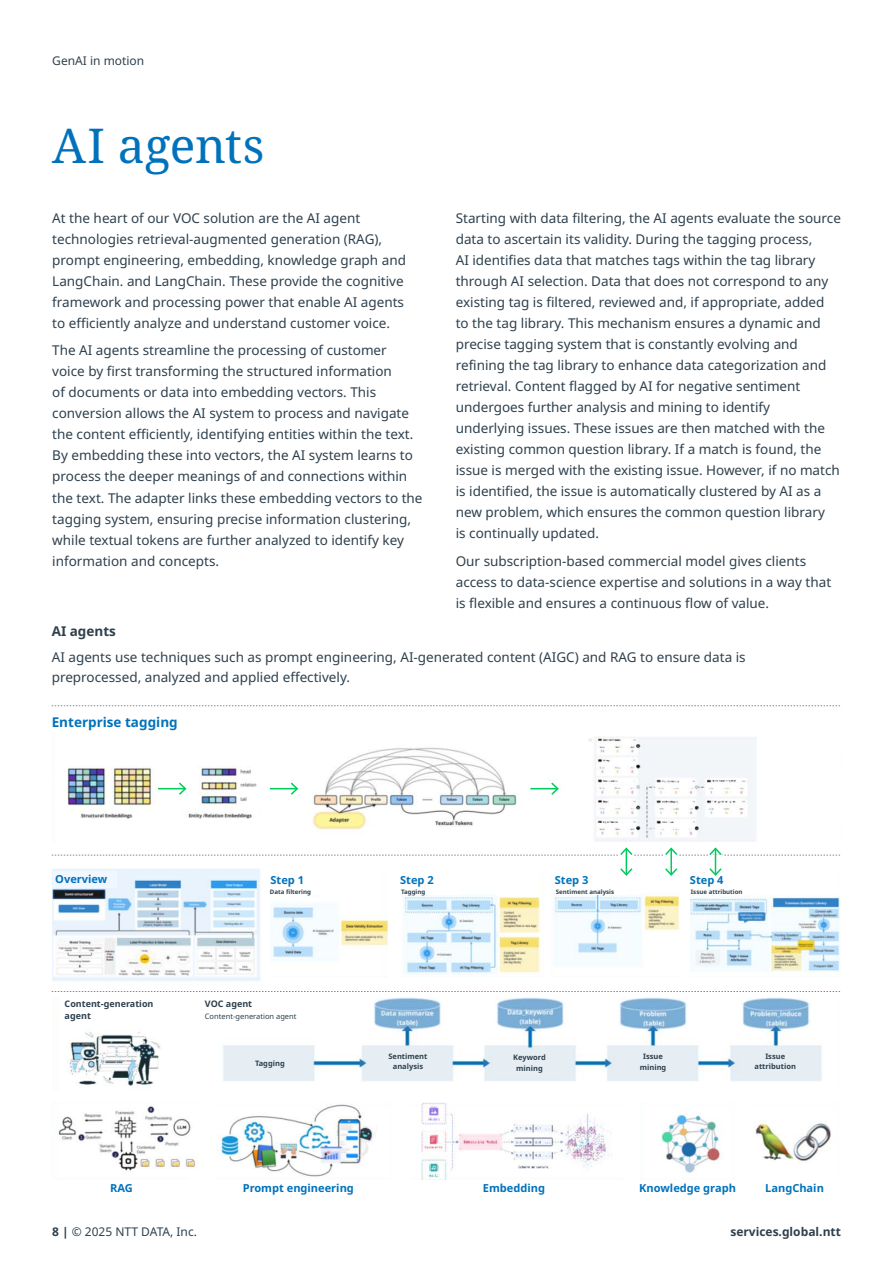
<style>
.page{position:relative;width:893px;height:1263px;background:#fff}
.page>*{position:absolute;margin:0;border:0;box-sizing:border-box;transform-origin:0 0}
.t1{font:48px "Noto Serif";letter-spacing:-.005em;color:#0072bc}
.t2{font:13.5px/21px "Noto Sans";color:#2e404d}
.t3{font:700 13.5px "Noto Sans";color:#0072bc}
.t4{font:700 13.5px "Noto Sans";color:#2e404d}
.t5{font:12px "Noto Sans";color:#2e404d}
.t6{font:700 12px "Noto Sans";color:#2e404d}
.t7{font:700 11.1px "Noto Sans";color:#0072bc}
.t8{font:700 9px/12px "Noto Sans";color:#2e404d}
.t9{font:700 7.5px/10.5px "Noto Sans";color:#2e404d;text-align:center}
.t10{font:7.5px "Noto Sans";color:#2e404d}
.t11{font:700 6.15px "Noto Sans";color:#2e404d}
.s1{font-weight:700}
</style>
<div class="page">
<img style="left:53px;top:737px;width:787px;height:442px">
<div style="left:263px;top:866px;width:6px;height:118px;background:#fff"></div>
<div style="left:267px;top:978px;width:576px;height:6px;background:#fff"></div>
<div style="left:544px;top:866px;width:7px;height:118px;background:#fff"></div>
<div style="left:388px;top:866px;width:11px;height:118px;background:#fff"></div>
<div style="left:680px;top:862px;width:9px;height:122px;background:#fff"></div>
<div style="left:45px;top:842px;width:802px;height:25px;background:#fff"></div>
<svg style="left:52px;top:705px;width:788px;height:1px"></svg>
<div style="left:47px;top:986px;width:816px;height:11px;background:#fff"></div>
<div style="left:47px;top:1091px;width:816px;height:11px;background:#fff"></div>
<svg style="left:52px;top:991px;width:788px;height:1px"></svg>
<div style="left:619px;top:853px;width:15px;height:27px;background:#fff"></div>
<div style="left:528px;top:781px;width:31px;height:16px;background:#fff"></div>
<div style="left:273px;top:781px;width:31px;height:22px;background:#fff"></div>
<div style="left:158px;top:780px;width:31px;height:21px;background:#fff"></div>
<div style="left:663px;top:853px;width:16px;height:27px;background:#fff"></div>
<svg style="left:158px;top:782px;width:29px;height:13px"></svg>
<svg style="left:270px;top:781px;width:29px;height:15px"></svg>
<svg style="left:530px;top:781px;width:30px;height:15px"></svg>
<div style="left:270px;top:873px;width:62px;height:22px;background:#fff"></div>
<div style="left:53px;top:871px;width:63px;height:16px;background:#f0f7fe"></div>
<div style="left:400px;top:873px;width:61px;height:22px;background:#fff"></div>
<div style="left:554px;top:873px;width:72px;height:22px;background:#fff"></div>
<div style="left:689px;top:873px;width:72px;height:22px;background:#fff"></div>
<svg style="left:52px;top:847px;width:788px;height:30px"></svg>
<div style="left:185px;top:995px;width:16px;height:96px;background:#fff"></div>
<div style="left:200px;top:1099px;width:15px;height:96px;background:#fff"></div>
<div style="left:394px;top:1099px;width:15px;height:96px;background:#fff"></div>
<div style="left:625px;top:1099px;width:15px;height:96px;background:#fff"></div>
<div style="left:736px;top:1099px;width:16px;height:96px;background:#fff"></div>
<div style="left:617px;top:1049px;width:72px;height:27px;background:#e6eef4"></div>
<div style="left:739px;top:1048px;width:72px;height:27px;background:#e6eef4"></div>
<div style="left:493px;top:1050px;width:72px;height:27px;background:#e6eef4"></div>
<div style="left:372px;top:1048px;width:72px;height:27px;background:#e6eef4"></div>
<div style="left:236px;top:1048px;width:72px;height:27px;background:#e6eef4"></div>
<div style="left:61px;top:997px;width:97px;height:27px;background:#fff"></div>
<div style="left:201px;top:997px;width:120px;height:27px;background:#fff"></div>
<p class="t5" style="left:52px;top:52px;width:93px">GenAI in motion</p>
<h1 class="t1" style="left:52px;top:113px;width:214px">AI agents</h1>
<p class="t2" style="left:52px;top:208px;width:355px">At the heart of our VOC solution are the AI agent technologies retrieval-augmented generation (RAG), prompt engineering, embedding, knowledge graph and LangChain. and LangChain. These provide the cognitive framework and processing power that enable AI agents to efficiently analyze and understand customer voice.</p>
<p class="t2" style="left:52px;top:340px;width:372px">The AI agents streamline the processing of customer voice by first transforming the structured information<br>of documents or data into embedding vectors. This conversion allows the AI system to process and navigate the content efficiently, identifying entities within the text.<br>By embedding these into vectors, the AI system learns to process the deeper meanings of and connections within the text. The adapter links these embedding vectors to the tagging system, ensuring precise information clustering, while textual tokens are further analyzed to identify key information and concepts.</p>
<p class="t2" style="left:456px;top:208px;width:387px">Starting with data filtering, the AI agents evaluate the source data to ascertain its validity. During the tagging process,<br>AI identifies data that matches tags within the tag library through AI selection. Data that does not correspond to any existing tag is filtered, reviewed and, if appropriate, added to the tag library. This mechanism ensures a dynamic and precise tagging system that is constantly evolving and refining the tag library to enhance data categorization and retrieval. Content flagged by AI for negative sentiment undergoes further analysis and mining to identify underlying issues. These issues are then matched with the existing common question library. If a match is found, the issue is merged with the existing issue. However, if no match is identified, the issue is automatically clustered by AI as a new problem, which ensures the common question library<br>is continually updated.</p>
<p class="t2" style="left:456px;top:550px;width:377px">Our subscription-based commercial model gives clients access to data-science expertise and solutions in a way that is flexible and ensures a continuous flow of value.</p>
<p class="t4" style="left:52px;top:622px;width:66px">AI agents</p>
<p class="t2" style="left:52px;top:648px;width:695px;line-height:19.5px">AI agents use techniques such as prompt engineering, AI-generated content (AIGC) and RAG to ensure data is preprocessed, analyzed and applied effectively.</p>
<p class="t3" style="left:52px;top:713px;width:128px">Enterprise tagging</p>
<p class="t7" style="left:55px;top:871px;width:54px">Overview</p>
<p class="t7" style="left:270px;top:872px;width:35px">Step 1</p>
<p class="t11" style="left:270px;top:887px;width:43px">Data filtering</p>
<p class="t8" style="left:65px;top:998px;width:90px">Content-generation agent</p>
<p class="t8" style="left:205px;top:998px;width:49px">VOC agent</p>
<p class="t10" style="left:205px;top:1011px;width:93px">Content-generation agent</p>
<p class="t9" style="left:255px;top:1058px;width:31px">Tagging</p>
<p class="t7" style="left:400px;top:872px;width:35px">Step 2</p>
<p class="t11" style="left:401px;top:887px;width:26px">Tagging</p>
<p class="t9" style="left:388px;top:1051px;width:41px">Sentiment analysis</p>
<p class="t7" style="left:555px;top:872px;width:35px">Step 3</p>
<p class="t7" style="left:690px;top:872px;width:35px">Step 4</p>
<p class="t11" style="left:556px;top:887px;width:60px">Sentiment analysis</p>
<p class="t11" style="left:691px;top:887px;width:53px">Issue attribution</p>
<p class="t9" style="left:513px;top:1052px;width:34px">Keyword mining</p>
<p class="t9" style="left:640px;top:1051px;width:28px">Issue mining</p>
<p class="t9" style="left:754px;top:1051px;width:43px">Issue attribution</p>
<p class="t7" style="left:110px;top:1180px;width:24px">RAG</p>
<p class="t7" style="left:243px;top:1180px;width:113px">Prompt engineering</p>
<p class="t7" style="left:483px;top:1180px;width:64px">Embedding</p>
<p class="t7" style="left:639px;top:1180px;width:98px">Knowledge graph</p>
<p class="t7" style="left:765px;top:1180px;width:60px">LangChain</p>
<p class="t5" style="left:52px;top:1223px;width:146px"><span class="s1">8 |</span> © 2025 NTT DATA, Inc.</p>
<p class="t6" style="left:730px;top:1223px;width:112px">services.global.ntt</p>
</div>
